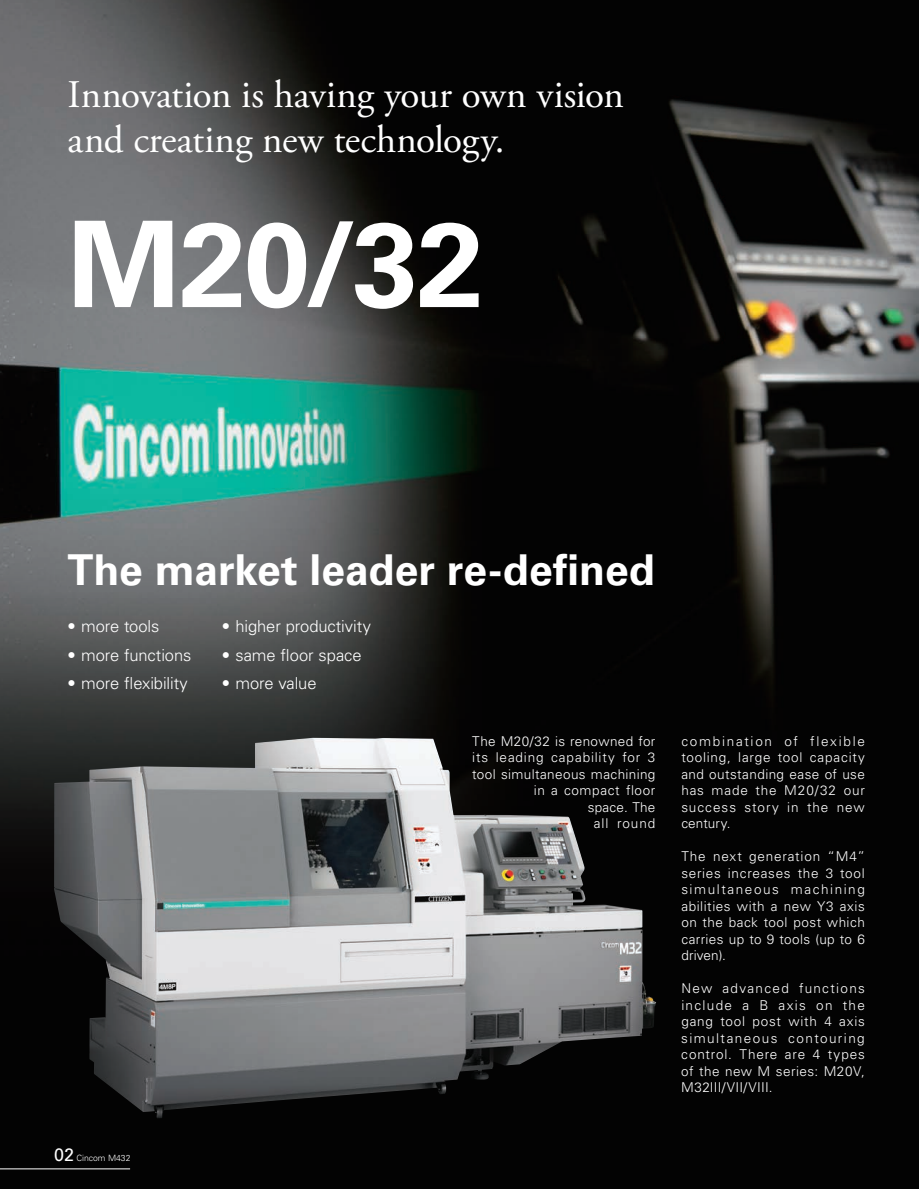
<style>
.page{position:relative;width:919px;height:1189px;background:#fff}
.page>*{position:absolute;margin:0;border:0;box-sizing:border-box;transform-origin:0 0}
.t1{font:700 119.4px "Univers LT Std";color:#fff}
.t2{font:700 42.45px "Univers LT Std";color:#fff}
.t3{font:39px/45px "Adobe Garamond Pro";letter-spacing:-.005em;color:#fff}
.t4{font:300 16.5px "Univers LT Std";letter-spacing:-.005em;color:#fff}
.t5{font:300 13.5px/16.5px "Univers LT Std";letter-spacing:.035em;color:#fff;text-align:justify}
.t6{font:300 8.7px "Univers LT Std";color:#fff}
.s1{font-weight:400;font-size:18px}
</style>
<div class="page">
<img style="left:0;top:0;width:918px;height:1188px">
<img style="left:54px;top:737px;width:602px;height:381px">
<hr style="left:0;top:1168px;width:130px;height:1px;background:#fff">
<h3 class="t3" style="left:68px;top:73px;width:557px">Innovation is having your own vision and creating new technology.</h3>
<h1 class="t1" style="left:68px;top:195px;width:417px">M20/32</h1>
<h2 class="t2" style="left:68px;top:544px;width:588px">The market leader re-defined</h2>
<p class="t4" style="left:68px;top:616px;width:93px">• more tools</p>
<p class="t4" style="left:68px;top:644px;width:125px">• more functions</p>
<p class="t4" style="left:68px;top:673px;width:122px">• more flexibility</p>
<p class="t4" style="left:222px;top:616px;width:150px">• higher productivity</p>
<p class="t4" style="left:222px;top:644px;width:141px">• same floor space</p>
<p class="t4" style="left:222px;top:673px;width:96px">• more value</p>
<p class="t5" style="left:472px;top:732px;width:185px;text-align:right">The M20/32 is renowned for its leading capability for 3 tool simultaneous machining in a compact floor<br>space. The<br>all round</p>
<p class="t6" style="left:54px;top:1152px;width:78px"><span class="s1">02</span> Cincom M432</p>
<p class="t5" style="left:681px;top:732px;width:185px">combination of flexible tooling, large tool capacity and outstanding ease of use has made the M20/32 our success story in the new century.</p>
<p class="t5" style="left:681px;top:848px;width:185px">The next generation “M4” series increases the 3 tool simultaneous machining abilities with a new Y3 axis on the back tool post which carries up to 9 tools (up to 6 driven).</p>
<p class="t5" style="left:681px;top:980px;width:185px">New advanced functions include a B axis on the gang tool post with 4 axis simultaneous contouring control. There are 4 types of the new M series: M20V, M32III/VII/VIII.</p>
</div>
